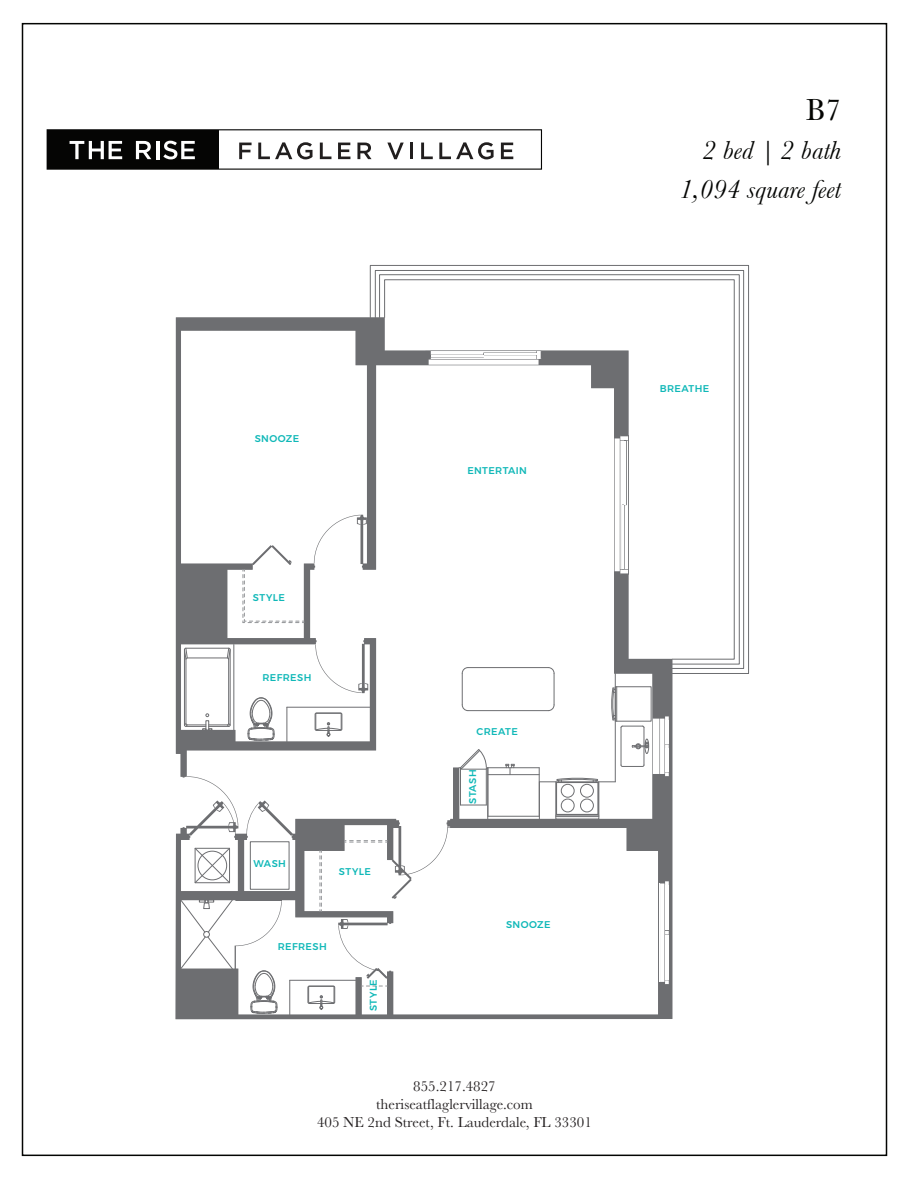
<style>
.page{position:relative;width:909px;height:1179px;background:#fff}
.page>*{position:absolute;margin:0;border:0;box-sizing:border-box;transform-origin:0 0}
.t1{font:31.5px "Baskerville";color:#040503}
.t2{font:italic 27px/39px "Baskerville";color:#040503;text-align:right}
.t3{font:15px/18px "Baskerville";color:#231f20;text-align:center}
.t4{font:500 9.75px "Montserrat";letter-spacing:.04em;color:#10b8b8}
</style>
<div class="page">
<svg style="left:370px;top:265px;width:379px;height:409px"></svg>
<svg style="left:375px;top:270px;width:369px;height:399px"></svg>
<svg style="left:175px;top:317px;width:497px;height:702px"></svg>
<svg style="left:176px;top:318px;width:252px;height:254px"></svg>
<svg style="left:426px;top:351px;width:202px;height:221px"></svg>
<svg style="left:176px;top:572px;width:496px;height:447px"></svg>
<svg style="left:313px;top:639px;width:55px;height:54px"></svg>
<svg style="left:312px;top:515px;width:54px;height:54px"></svg>
<hr style="left:615px;top:673px;width:1px;height:109px;background:#6d6e71">
<svg style="left:462px;top:667px;width:6px;height:7px"></svg>
<hr style="left:468px;top:667px;width:80px;height:1px;background:#6d6e71">
<svg style="left:548px;top:705px;width:6px;height:6px"></svg>
<hr style="left:468px;top:710px;width:80px;height:1px;background:#6d6e71">
<svg style="left:462px;top:705px;width:6px;height:6px"></svg>
<hr style="left:462px;top:673px;width:1px;height:32px;background:#6d6e71">
<svg style="left:548px;top:667px;width:6px;height:7px"></svg>
<hr style="left:554px;top:673px;width:1px;height:32px;background:#6d6e71">
<hr style="left:287px;top:707px;width:83px;height:1px;background:#6d6e71">
<hr style="left:290px;top:980px;width:1px;height:35px;background:#6d6e71">
<hr style="left:290px;top:980px;width:66px;height:1px;background:#6d6e71">
<hr style="left:287px;top:707px;width:1px;height:35px;background:#6d6e71">
<hr style="left:539px;top:782px;width:1px;height:37px;background:#6d6e71">
<svg style="left:181px;top:776px;width:57px;height:115px"></svg>
<div style="left:198px;top:851px;width:29px;height:29px;border:1px solid #6d6e71;border-radius:50%"></div>
<svg style="left:361px;top:986px;width:26px;height:1px"></svg>
<svg style="left:243px;top:546px;width:61px;height:77px"></svg>
<svg style="left:344px;top:821px;width:67px;height:77px"></svg>
<svg style="left:320px;top:851px;width:2px;height:60px"></svg>
<div style="left:556px;top:782px;width:43px;height:37px;border:1px solid #6d6e71"></div>
<svg style="left:540px;top:778px;width:75px;height:5px"></svg>
<hr style="left:556px;top:816px;width:43px;height:1px;background:#6d6e71">
<hr style="left:556px;top:815px;width:43px;height:1px;background:#6d6e71">
<div style="left:615px;top:687px;width:36px;height:34px;border:1px solid #6d6e71"></div>
<svg style="left:611px;top:688px;width:4px;height:33px"></svg>
<hr style="left:616px;top:687px;width:1px;height:34px;background:#6d6e71">
<hr style="left:488px;top:774px;width:51px;height:1px;background:#6d6e71">
<hr style="left:488px;top:767px;width:51px;height:1px;background:#6d6e71">
<hr style="left:488px;top:816px;width:51px;height:1px;background:#6d6e71">
<hr style="left:539px;top:768px;width:1px;height:48px;background:#6d6e71">
<svg style="left:506px;top:764px;width:9px;height:11px"></svg>
<hr style="left:488px;top:768px;width:1px;height:48px;background:#6d6e71">
<div style="left:556px;top:782px;width:42px;height:33px;border:1px solid #6d6e71"></div>
<div style="left:580px;top:799px;width:14px;height:13px;border:1px solid #6d6e71;border-radius:50%"></div>
<div style="left:580px;top:784px;width:14px;height:13px;border:1px solid #6d6e71;border-radius:50%"></div>
<div style="left:561px;top:784px;width:13px;height:13px;border:1px solid #6d6e71;border-radius:50%"></div>
<div style="left:561px;top:799px;width:13px;height:13px;border:1px solid #6d6e71;border-radius:50%"></div>
<svg style="left:458px;top:749px;width:30px;height:71px"></svg>
<svg style="left:248px;top:697px;width:27px;height:44px"></svg>
<svg style="left:251px;top:971px;width:27px;height:43px"></svg>
<div style="left:308px;top:986px;width:27px;height:18px;border:1px solid #6d6e71"></div>
<div style="left:308px;top:986px;width:26px;height:17px;border:1px solid #6d6e71"></div>
<svg style="left:309px;top:996px;width:25px;height:14px"></svg>
<div style="left:315px;top:713px;width:27px;height:18px;border:1px solid #6d6e71"></div>
<div style="left:316px;top:713px;width:25px;height:17px;border:1px solid #6d6e71"></div>
<svg style="left:316px;top:722px;width:25px;height:15px"></svg>
<svg style="left:621px;top:716px;width:48px;height:62px"></svg>
<svg style="left:180px;top:899px;width:56px;height:70px"></svg>
<hr style="left:234px;top:645px;width:1px;height:85px;background:#6d6e71">
<div style="left:184px;top:648px;width:46px;height:79px;border:1px solid #6d6e71"></div>
<div style="left:186px;top:658px;width:43px;height:67px;border:1px solid #6d6e71"></div>
<svg style="left:184px;top:648px;width:4px;height:12px"></svg>
<svg style="left:227px;top:648px;width:4px;height:12px"></svg>
<svg style="left:184px;top:723px;width:4px;height:4px"></svg>
<svg style="left:227px;top:723px;width:4px;height:4px"></svg>
<svg style="left:202px;top:714px;width:10px;height:16px"></svg>
<div style="left:47px;top:130px;width:172px;height:39px;background:#050504"></div>
<div style="left:47px;top:129px;width:495px;height:41px;border:1px solid #050504"></div>
<svg style="left:239px;top:143px;width:13px;height:16px"></svg>
<svg style="left:258px;top:142px;width:55px;height:17px"></svg>
<svg style="left:320px;top:143px;width:11px;height:16px"></svg>
<svg style="left:338px;top:143px;width:12px;height:16px"></svg>
<svg style="left:357px;top:143px;width:15px;height:16px"></svg>
<svg style="left:387px;top:143px;width:17px;height:16px"></svg>
<hr style="left:410px;top:143px;width:3px;height:16px;background:#211e1e">
<svg style="left:421px;top:143px;width:12px;height:16px"></svg>
<svg style="left:439px;top:142px;width:55px;height:17px"></svg>
<svg style="left:501px;top:143px;width:12px;height:16px"></svg>
<svg style="left:70px;top:141px;width:52px;height:18px"></svg>
<svg style="left:136px;top:141px;width:15px;height:18px"></svg>
<hr style="left:156px;top:141px;width:3px;height:18px;background:#fff">
<svg style="left:163px;top:141px;width:32px;height:18px"></svg>
<h1 class="t1" style="left:806px;top:90px;width:37px">B7</h1>
<h2 class="t2" style="left:680px;top:130px;width:163px">2 bed | 2 bath<br>1,094 square feet</h2>
<p class="t4" style="left:255px;top:431px;width:46px">SNOOZE</p>
<p class="t4" style="left:253px;top:589px;width:33px">STYLE</p>
<p class="t4" style="left:262px;top:670px;width:51px">REFRESH</p>
<p class="t4" style="left:253px;top:856px;width:34px">WASH</p>
<p class="t4" style="left:339px;top:864px;width:33px">STYLE</p>
<p class="t4" style="left:278px;top:939px;width:51px">REFRESH</p>
<p class="t4" style="left:366px;top:1011px;width:33px;rotate:-90deg">STYLE</p>
<p class="t4" style="left:467px;top:463px;width:61px">ENTERTAIN</p>
<p class="t4" style="left:477px;top:724px;width:43px">CREATE</p>
<p class="t4" style="left:465px;top:804px;width:36px;rotate:-90deg">STASH</p>
<p class="t4" style="left:506px;top:917px;width:46px">SNOOZE</p>
<p class="t3" style="left:317px;top:1077px;width:276px">855.217.4827<br>theriseatflaglervillage.com<br>405 NE 2nd Street, Ft. Lauderdale, FL 33301</p>
<p class="t4" style="left:660px;top:381px;width:51px">BREATHE</p>
</div>
